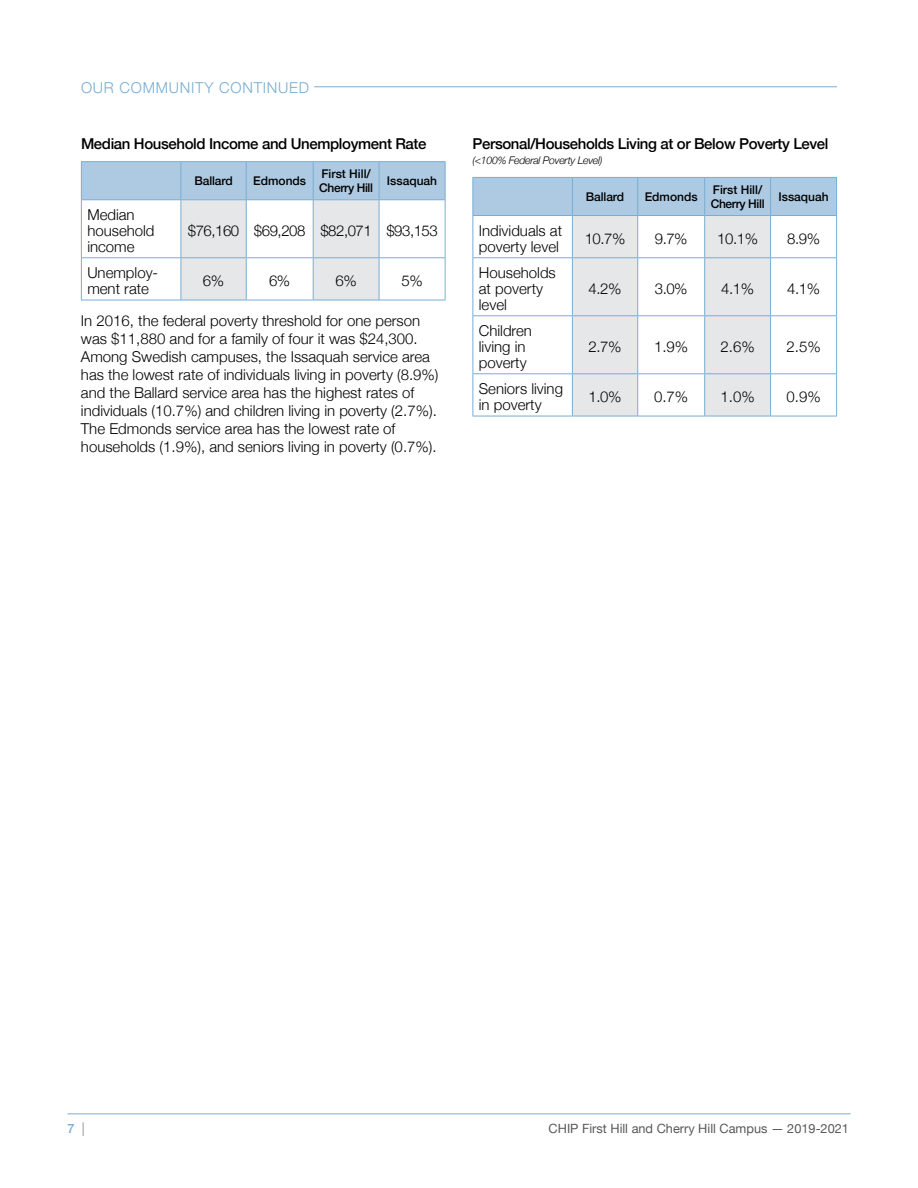
<style>
.page{position:relative;width:918px;height:1188px;background:#fff}
.page>*{position:absolute;margin:0;border:0;box-sizing:border-box;transform-origin:0 0}
.t1{font:300 15px/15.8px "Helvetica Neue";color:#000}
.t2{font:500 15px "Helvetica Neue";letter-spacing:-.025em;color:#000}
.t3{font:300 15px "Helvetica Neue";letter-spacing:-.03em;color:#000}
.t4{font:300 15px "Helvetica Neue";letter-spacing:.05em;color:#78add3}
.t5{font:12.75px "Helvetica Neue";color:#58595b}
.t6{font:500 12.75px "Helvetica Neue";color:#78add3}
.t7{font:500 12px "Helvetica Neue";color:#000}
.t8{font:500 12px/14.4px "Helvetica Neue";letter-spacing:-.03em;color:#000}
.t9{font:italic 300 10.5px "Helvetica Neue";letter-spacing:-.025em;color:#000}
.s1{font-weight:400;font-size:13.5px;color:#939598}
</style>
<div class="page">
<hr style="left:68px;top:1113px;width:782px;height:1px;background:#78add3">
<svg style="left:82px;top:162px;width:363px;height:138px"></svg>
<hr style="left:81px;top:161px;width:100px;height:1px;background:#78add3">
<hr style="left:81px;top:162px;width:1px;height:37px;background:#78add3">
<hr style="left:181px;top:161px;width:65px;height:1px;background:#78add3">
<hr style="left:181px;top:162px;width:1px;height:37px;background:#78add3">
<hr style="left:246px;top:161px;width:67px;height:1px;background:#78add3">
<hr style="left:246px;top:162px;width:1px;height:37px;background:#78add3">
<hr style="left:313px;top:161px;width:66px;height:1px;background:#78add3">
<hr style="left:313px;top:162px;width:1px;height:37px;background:#78add3">
<hr style="left:379px;top:161px;width:67px;height:1px;background:#78add3">
<hr style="left:379px;top:162px;width:1px;height:37px;background:#78add3">
<hr style="left:445px;top:162px;width:1px;height:37px;background:#78add3">
<hr style="left:81px;top:199px;width:100px;height:1px;background:#78add3">
<hr style="left:81px;top:200px;width:1px;height:57px;background:#78add3">
<hr style="left:181px;top:199px;width:65px;height:1px;background:#78add3">
<hr style="left:181px;top:200px;width:1px;height:57px;background:#78add3">
<hr style="left:246px;top:199px;width:67px;height:1px;background:#78add3">
<hr style="left:246px;top:200px;width:1px;height:57px;background:#78add3">
<hr style="left:313px;top:199px;width:66px;height:1px;background:#78add3">
<hr style="left:313px;top:200px;width:1px;height:57px;background:#78add3">
<hr style="left:379px;top:199px;width:67px;height:1px;background:#78add3">
<hr style="left:379px;top:200px;width:1px;height:57px;background:#78add3">
<hr style="left:445px;top:200px;width:1px;height:57px;background:#78add3">
<hr style="left:81px;top:257px;width:100px;height:1px;background:#78add3">
<hr style="left:81px;top:258px;width:1px;height:42px;background:#78add3">
<hr style="left:181px;top:257px;width:65px;height:1px;background:#78add3">
<hr style="left:181px;top:258px;width:1px;height:42px;background:#78add3">
<hr style="left:246px;top:257px;width:67px;height:1px;background:#78add3">
<hr style="left:246px;top:258px;width:1px;height:42px;background:#78add3">
<hr style="left:313px;top:257px;width:66px;height:1px;background:#78add3">
<hr style="left:313px;top:258px;width:1px;height:42px;background:#78add3">
<hr style="left:379px;top:257px;width:67px;height:1px;background:#78add3">
<hr style="left:379px;top:258px;width:1px;height:42px;background:#78add3">
<hr style="left:445px;top:258px;width:1px;height:42px;background:#78add3">
<hr style="left:81px;top:300px;width:100px;height:1px;background:#78add3">
<hr style="left:181px;top:300px;width:65px;height:1px;background:#78add3">
<hr style="left:246px;top:300px;width:67px;height:1px;background:#78add3">
<hr style="left:313px;top:300px;width:66px;height:1px;background:#78add3">
<hr style="left:379px;top:300px;width:67px;height:1px;background:#78add3">
<hr style="left:314px;top:86px;width:523px;height:1px;background:#78add3">
<svg style="left:473px;top:178px;width:363px;height:238px"></svg>
<hr style="left:472px;top:177px;width:100px;height:1px;background:#78add3">
<hr style="left:472px;top:178px;width:1px;height:37px;background:#78add3">
<hr style="left:572px;top:177px;width:66px;height:1px;background:#78add3">
<hr style="left:572px;top:178px;width:1px;height:37px;background:#78add3">
<hr style="left:638px;top:177px;width:67px;height:1px;background:#78add3">
<hr style="left:637px;top:178px;width:1px;height:37px;background:#78add3">
<hr style="left:705px;top:177px;width:66px;height:1px;background:#78add3">
<hr style="left:704px;top:178px;width:1px;height:37px;background:#78add3">
<hr style="left:771px;top:177px;width:66px;height:1px;background:#78add3">
<hr style="left:770px;top:178px;width:1px;height:37px;background:#78add3">
<hr style="left:836px;top:178px;width:1px;height:37px;background:#78add3">
<hr style="left:472px;top:215px;width:100px;height:1px;background:#78add3">
<hr style="left:472px;top:216px;width:1px;height:41px;background:#78add3">
<hr style="left:572px;top:215px;width:66px;height:1px;background:#78add3">
<hr style="left:572px;top:216px;width:1px;height:41px;background:#78add3">
<hr style="left:638px;top:215px;width:67px;height:1px;background:#78add3">
<hr style="left:637px;top:216px;width:1px;height:41px;background:#78add3">
<hr style="left:705px;top:215px;width:66px;height:1px;background:#78add3">
<hr style="left:704px;top:216px;width:1px;height:41px;background:#78add3">
<hr style="left:771px;top:215px;width:66px;height:1px;background:#78add3">
<hr style="left:770px;top:216px;width:1px;height:41px;background:#78add3">
<hr style="left:836px;top:216px;width:1px;height:41px;background:#78add3">
<hr style="left:472px;top:257px;width:100px;height:1px;background:#78add3">
<hr style="left:472px;top:258px;width:1px;height:57px;background:#78add3">
<hr style="left:572px;top:257px;width:66px;height:1px;background:#78add3">
<hr style="left:572px;top:258px;width:1px;height:57px;background:#78add3">
<hr style="left:638px;top:257px;width:67px;height:1px;background:#78add3">
<hr style="left:637px;top:258px;width:1px;height:57px;background:#78add3">
<hr style="left:705px;top:257px;width:66px;height:1px;background:#78add3">
<hr style="left:704px;top:258px;width:1px;height:57px;background:#78add3">
<hr style="left:771px;top:257px;width:66px;height:1px;background:#78add3">
<hr style="left:770px;top:258px;width:1px;height:57px;background:#78add3">
<hr style="left:836px;top:258px;width:1px;height:57px;background:#78add3">
<hr style="left:472px;top:315px;width:100px;height:1px;background:#78add3">
<hr style="left:472px;top:316px;width:1px;height:57px;background:#78add3">
<hr style="left:572px;top:315px;width:66px;height:1px;background:#78add3">
<hr style="left:572px;top:316px;width:1px;height:57px;background:#78add3">
<hr style="left:638px;top:315px;width:67px;height:1px;background:#78add3">
<hr style="left:637px;top:316px;width:1px;height:57px;background:#78add3">
<hr style="left:705px;top:315px;width:66px;height:1px;background:#78add3">
<hr style="left:704px;top:316px;width:1px;height:57px;background:#78add3">
<hr style="left:771px;top:315px;width:66px;height:1px;background:#78add3">
<hr style="left:770px;top:316px;width:1px;height:57px;background:#78add3">
<hr style="left:836px;top:316px;width:1px;height:57px;background:#78add3">
<hr style="left:472px;top:373px;width:100px;height:1px;background:#78add3">
<hr style="left:472px;top:374px;width:1px;height:42px;background:#78add3">
<hr style="left:572px;top:373px;width:66px;height:1px;background:#78add3">
<hr style="left:572px;top:374px;width:1px;height:42px;background:#78add3">
<hr style="left:638px;top:373px;width:67px;height:1px;background:#78add3">
<hr style="left:637px;top:374px;width:1px;height:42px;background:#78add3">
<hr style="left:705px;top:373px;width:66px;height:1px;background:#78add3">
<hr style="left:704px;top:374px;width:1px;height:42px;background:#78add3">
<hr style="left:771px;top:373px;width:66px;height:1px;background:#78add3">
<hr style="left:770px;top:374px;width:1px;height:42px;background:#78add3">
<hr style="left:836px;top:374px;width:1px;height:42px;background:#78add3">
<hr style="left:472px;top:416px;width:100px;height:1px;background:#78add3">
<hr style="left:572px;top:416px;width:66px;height:1px;background:#78add3">
<hr style="left:638px;top:416px;width:67px;height:1px;background:#78add3">
<hr style="left:705px;top:416px;width:66px;height:1px;background:#78add3">
<hr style="left:771px;top:416px;width:66px;height:1px;background:#78add3">
<p class="t4" style="left:81px;top:75px;width:230px">OUR COMMUNITY CONTINUED</p>
<p class="t2" style="left:81px;top:131px;width:347px">Median Household Income and Unemployment Rate</p>
<p class="t7" style="left:194px;top:171px;width:40px">Ballard</p>
<p class="t7" style="left:253px;top:171px;width:54px">Edmonds</p>
<p class="t8" style="left:319px;top:165px;width:55px">First Hill/<br>Cherry Hill</p>
<p class="t7" style="left:387px;top:171px;width:52px">Issaquah</p>
<p class="t1" style="left:87px;top:206px;width:69px">Median household income</p>
<p class="t3" style="left:188px;top:219px;width:252px">$76,160 $69,208 $82,071 $93,153</p>
<p class="t1" style="left:87px;top:264px;width:72px">Unemploy&shy;ment rate</p>
<p class="t1" style="left:203px;top:272px;width:23px">6%</p>
<p class="t1" style="left:269px;top:272px;width:23px">6%</p>
<p class="t1" style="left:336px;top:272px;width:23px">6%</p>
<p class="t1" style="left:401px;top:272px;width:23px">5%</p>
<p class="t1" style="left:81px;top:310px;width:359px;line-height:18px">In 2016, the federal poverty threshold for one person was $11,880 and for a family of four it was $24,300.<br>Among Swedish campuses, the Issaquah service area has the lowest rate of individuals living in poverty (8.9%) and the Ballard service area has the highest rates of individuals (10.7%) and children living in poverty (2.7%).<br>The Edmonds service area has the lowest rate of households (1.9%), and seniors living in poverty (0.7%).</p>
<p class="t2" style="left:472px;top:131px;width:358px">Personal/Households Living at or Below Poverty Level</p>
<p class="t9" style="left:472px;top:152px;width:132px">(&lt;100% Federal Poverty Level)</p>
<p class="t7" style="left:586px;top:187px;width:40px">Ballard</p>
<p class="t7" style="left:645px;top:187px;width:54px">Edmonds</p>
<p class="t8" style="left:711px;top:181px;width:55px">First Hill/<br>Cherry Hill</p>
<p class="t7" style="left:778px;top:187px;width:52px">Issaquah</p>
<p class="t1" style="left:479px;top:222px;width:85px">Individuals at poverty level</p>
<p class="t1" style="left:585px;top:230px;width:42px">10.7%</p>
<p class="t1" style="left:655px;top:230px;width:34px">9.7%</p>
<p class="t1" style="left:717px;top:230px;width:42px">10.1%</p>
<p class="t1" style="left:787px;top:230px;width:34px">8.9%</p>
<p class="t1" style="left:479px;top:264px;width:78px">Households at poverty level</p>
<p class="t1" style="left:589px;top:280px;width:34px">4.2%</p>
<p class="t1" style="left:655px;top:280px;width:34px">3.0%</p>
<p class="t1" style="left:721px;top:280px;width:34px">4.1%</p>
<p class="t1" style="left:787px;top:280px;width:34px">4.1%</p>
<p class="t1" style="left:479px;top:322px;width:55px">Children living in poverty</p>
<p class="t1" style="left:589px;top:338px;width:34px">2.7%</p>
<p class="t1" style="left:654px;top:338px;width:36px">1.9%</p>
<p class="t1" style="left:721px;top:338px;width:36px">2.6%</p>
<p class="t1" style="left:787px;top:338px;width:36px">2.5%</p>
<p class="t1" style="left:479px;top:380px;width:86px">Seniors living in poverty</p>
<p class="t1" style="left:589px;top:388px;width:34px">1.0%</p>
<p class="t1" style="left:654px;top:388px;width:36px">0.7%</p>
<p class="t1" style="left:721px;top:388px;width:36px">1.0%</p>
<p class="t1" style="left:787px;top:388px;width:36px">0.9%</p>
<p class="t6" style="left:68px;top:1119px;width:19px">7 <span class="s1">|</span></p>
<p class="t5" style="left:549px;top:1120px;width:302px">CHIP First Hill and Cherry Hill Campus — 2019-2021</p>
</div>
